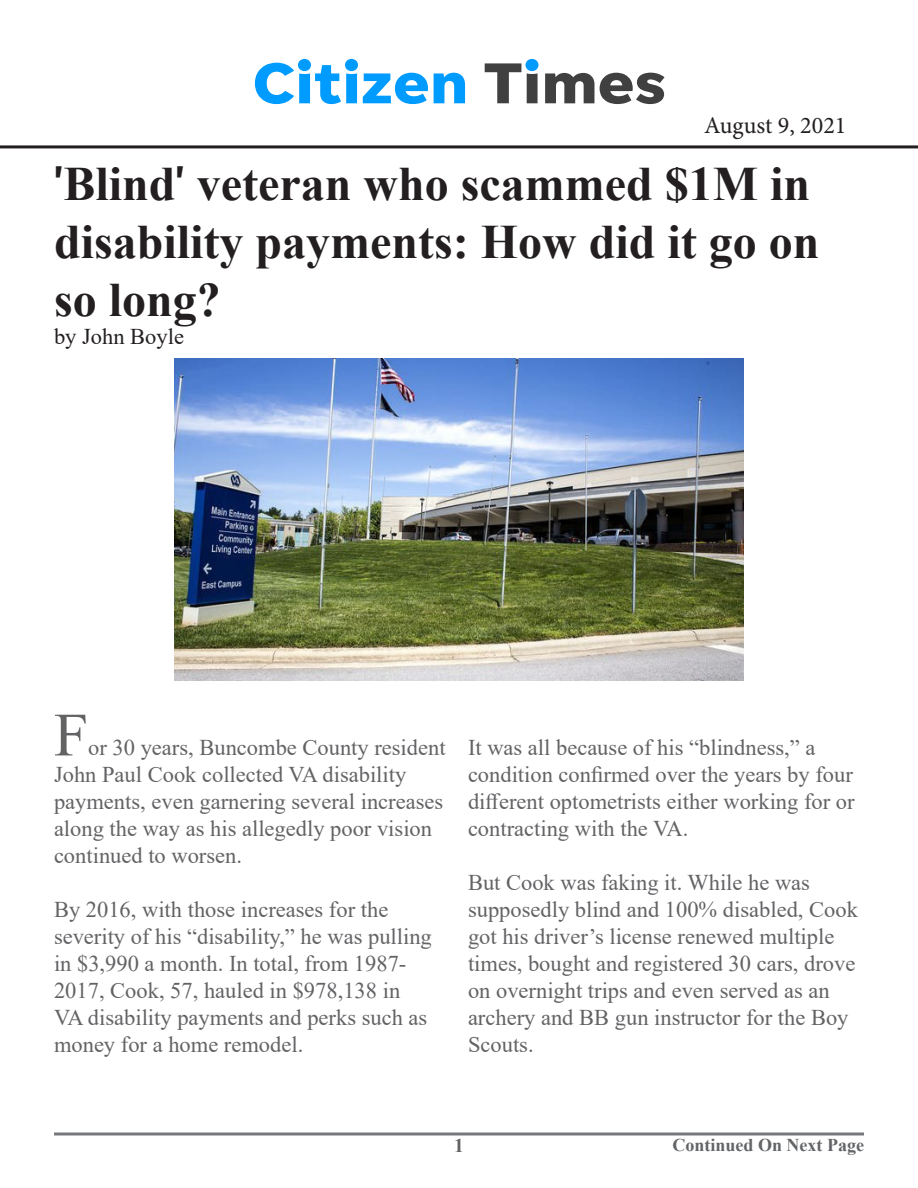
<style>
.page{position:relative;width:918px;height:1188px;background:#fff}
.page>*{position:absolute;margin:0;border:0;box-sizing:border-box;transform-origin:0 0}
.t1{font:61.5px "Times New Roman";color:#636366}
.t2{font:700 48px/57.6px "Times New Roman";color:#231f20}
.t3{font:24px "Minion Pro";color:#231f20}
.t4{font:22.5px/27px "Times New Roman";color:#636366}
.t5{font:22.5px "Times New Roman";color:#231f20}
.t6{font:700 19.5px "Times New Roman";color:#636366}
.t7{font:700 18px "Times New Roman";color:#626467}
.s1{font-family:"Cuprum"}
</style>
<div class="page">
<svg style="left:255px;top:59px;width:173px;height:45px"></svg>
<svg style="left:434px;top:73px;width:31px;height:30px"></svg>
<svg style="left:545px;top:73px;width:49px;height:30px"></svg>
<svg style="left:600px;top:73px;width:65px;height:31px"></svg>
<svg style="left:485px;top:59px;width:53px;height:44px"></svg>
<hr style="left:0;top:145px;width:918px;height:3px;background:#231f20">
<svg style="left:54px;top:1132px;width:810px;height:4px"></svg>
<img style="left:175px;top:359px;width:568px;height:321px">
<p class="t3" style="left:704px;top:109px;width:144px">August 9, 2021</p>
<p class="t2" style="left:54px;top:154px;width:767px"><span class="s1">’</span>Blind<span class="s1">’</span> veteran who scammed $1M in disability payments: How did it go on so long?</p>
<p class="t5" style="left:54px;top:320px;width:132px">by John Boyle</p>
<p class="t1" style="left:54px;top:691px;width:36px">F</p>
<p class="t4" style="left:54px;top:734px;width:393px;text-indent:34px">or 30 years, Buncombe County resident John Paul Cook collected VA disability payments, even garnering several increases along the way as his allegedly poor vision continued to worsen.</p>
<p class="t4" style="left:54px;top:896px;width:379px">By 2016, with those increases for the severity of his “disability,” he was pulling in $3,990 a month. In total, from 1987- 2017, Cook, 57, hauled in $978,138 in VA disability payments and perks such as money for a home remodel.</p>
<p class="t4" style="left:468px;top:734px;width:388px">It was all because of his “blindness,” a condition confirmed over the years by four different optometrists either working for or contracting with the VA.</p>
<p class="t4" style="left:468px;top:869px;width:391px">But Cook was faking it. While he was supposedly blind and 100% disabled, Cook got his driver’s license renewed multiple times, bought and registered 30 cars, drove on overnight trips and even served as an archery and BB gun instructor for the Boy Scouts.</p>
<p class="t6" style="left:454px;top:1131px;width:11px">1</p>
<p class="t7" style="left:672px;top:1132px;width:193px">Continued On Next Page</p>
</div>
